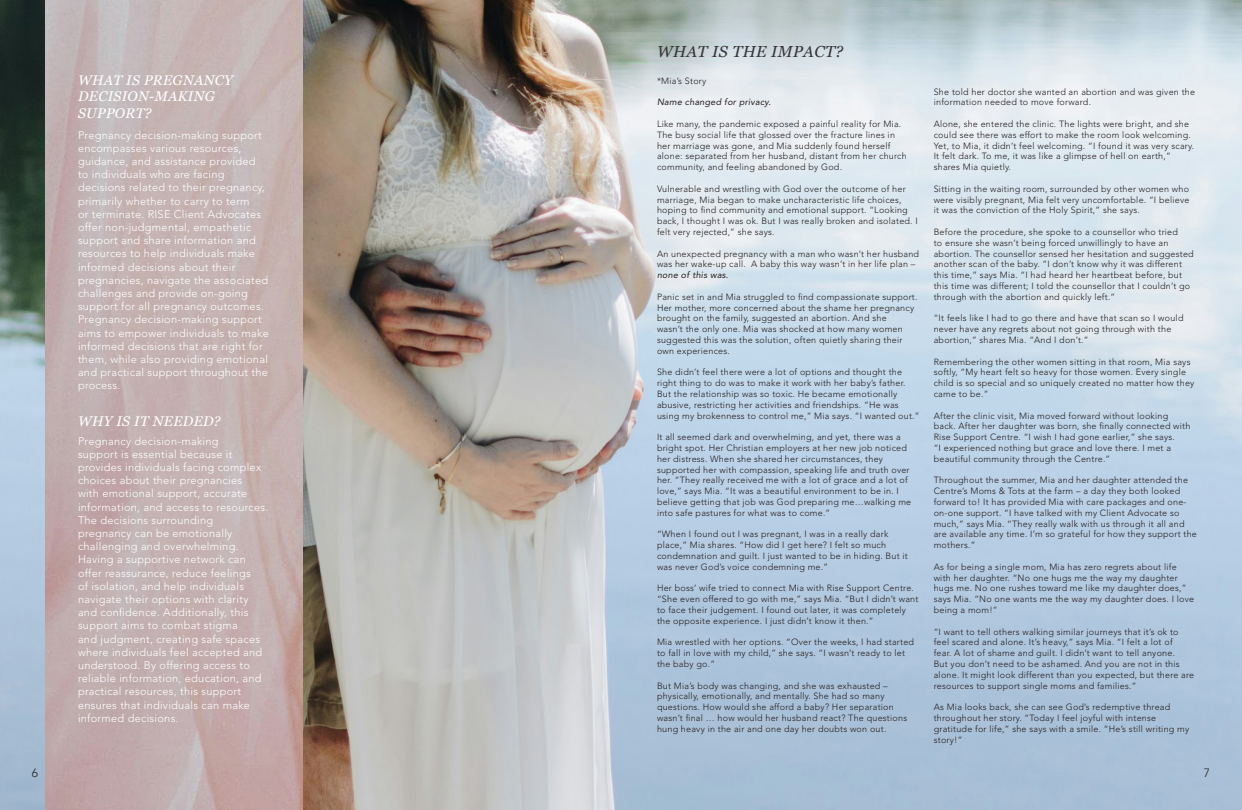
<style>
.page{position:relative;width:1242px;height:810px;background:#fff}
.page>*{position:absolute;margin:0;border:0;box-sizing:border-box;transform-origin:0 0}
.t1{font:italic 16px "Georgia";letter-spacing:.025em;color:#363539}
.t2{font:italic 14px/16.8px "Georgia";letter-spacing:.025em;color:#fff}
.t3{font:300 12px "Avenir LT Std";color:#231f20}
.t4{font:300 11px/13.2px "Avenir LT Std";letter-spacing:.025em;color:#fff}
.t5{font:300 9px/10.8px "Avenir LT Std";letter-spacing:.025em;color:#231f20}
.t6{font:italic 9px "Avenir LT Std";letter-spacing:.025em;color:#231f20}
</style>
<div class="page">
<img style="left:0;top:0;width:1242px;height:810px">
<img style="left:45px;top:0;width:258px;height:810px">
<h3 class="t3" style="left:32px;top:766px;width:8px">6</h3>
<h2 class="t2" style="left:78px;top:71px;width:156px">WHAT IS PREGNANCY<br>DECISION-MAKING<br>SUPPORT?</h2>
<p class="t4" style="left:78px;top:128px;width:192px">Pregnancy decision-making support encompasses various resources, guidance, and assistance provided<br>to individuals who are facing decisions related to their pregnancy, primarily whether to carry to term<br>or terminate. RISE Client Advocates offer non-judgmental, empathetic support and share information and resources to help individuals make informed decisions about their pregnancies, navigate the associated challenges and provide on-going support for all pregnancy outcomes.<br>Pregnancy decision-making support aims to empower individuals to make informed decisions that are right for them, while also providing emotional and practical support throughout the process.</p>
<h2 class="t2" style="left:78px;top:412px;width:144px">WHY IS IT NEEDED?</h2>
<p class="t4" style="left:78px;top:434px;width:192px">Pregnancy decision-making<br>support is essential because it provides individuals facing complex choices about their pregnancies<br>with emotional support, accurate information, and access to resources.<br>The decisions surrounding pregnancy can be emotionally challenging and overwhelming.<br>Having a supportive network can offer reassurance, reduce feelings<br>of isolation, and help individuals navigate their options with clarity and confidence. Additionally, this support aims to combat stigma<br>and judgment, creating safe spaces where individuals feel accepted and understood. By offering access to reliable information, education, and practical resources, this support ensures that individuals can make informed decisions.</p>
<h1 class="t1" style="left:657px;top:40px;width:188px">WHAT IS THE IMPACT?</h1>
<p class="t5" style="left:657px;top:75px;width:51px">*Mia’s Story</p>
<p class="t6" style="left:657px;top:97px;width:115px">Name changed for privacy.</p>
<p class="t5" style="left:657px;top:118px;width:251px">Like many, the pandemic exposed a painful reality for Mia.<br>The busy social life that glossed over the fracture lines in her marriage was gone, and Mia suddenly found herself alone: separated from her husband, distant from her church community, and feeling abandoned by God.</p>
<p class="t5" style="left:657px;top:183px;width:262px">Vulnerable and wrestling with God over the outcome of her marriage, Mia began to make uncharacteristic life choices, hoping to find community and emotional support. “Looking back, I thought I was ok. But I was really broken and isolated. I felt very rejected,” she says.</p>
<p class="t5" style="left:657px;top:248px;width:264px">An unexpected pregnancy with a man who wasn’t her husband was her wake-up call. A baby this way wasn’t in her life plan –</p>
<p class="t6" style="left:657px;top:270px;width:73px">none of this was.</p>
<p class="t5" style="left:657px;top:291px;width:262px">Panic set in and Mia struggled to find compassionate support.<br>Her mother, more concerned about the shame her pregnancy brought on the family, suggested an abortion. And she<br>wasn’t the only one. Mia was shocked at how many women suggested this was the solution, often quietly sharing their own experiences.</p>
<p class="t5" style="left:657px;top:367px;width:264px">She didn’t feel there were a lot of options and thought the right thing to do was to make it work with her baby’s father.<br>But the relationship was so toxic. He became emotionally abusive, restricting her activities and friendships. “He was using my brokenness to control me,” Mia says. “I wanted out.”</p>
<p class="t5" style="left:657px;top:432px;width:256px">It all seemed dark and overwhelming, and yet, there was a bright spot. Her Christian employers at her new job noticed her distress. When she shared her circumstances, they supported her with compassion, speaking life and truth over her. “They really received me with a lot of grace and a lot of love,” says Mia. “It was a beautiful environment to be in. I believe getting that job was God preparing me…walking me into safe pastures for what was to come.”</p>
<p class="t5" style="left:657px;top:529px;width:252px">“When I found out I was pregnant, I was in a really dark place,” Mia shares. “How did I get here? I felt so much condemnation and guilt. I just wanted to be in hiding. But it was never God’s voice condemning me.”</p>
<p class="t5" style="left:657px;top:583px;width:263px">Her boss’ wife tried to connect Mia with Rise Support Centre. “She even offered to go with me,” says Mia. “But I didn’t want to face their judgement. I found out later, it was completely the opposite experience. I just didn’t know it then.”</p>
<p class="t5" style="left:657px;top:637px;width:259px">Mia wrestled with her options. “Over the weeks, I had started to fall in love with my child,” she says. “I wasn’t ready to let the baby go.”</p>
<p class="t5" style="left:657px;top:680px;width:252px">But Mia’s body was changing, and she was exhausted – physically, emotionally, and mentally. She had so many questions. How would she afford a baby? Her separation wasn’t final … how would her husband react? The questions hung heavy in the air and one day her doubts won out.</p>
<p class="t5" style="left:934px;top:86px;width:263px">She told her doctor she wanted an abortion and was given the information needed to move forward.</p>
<p class="t5" style="left:934px;top:118px;width:262px">Alone, she entered the clinic. The lights were bright, and she could see there was effort to make the room look welcoming.<br>Yet, to Mia, it didn’t feel welcoming. “I found it was very scary.<br>It felt dark. To me, it was like a glimpse of hell on earth,” shares Mia quietly.</p>
<p class="t5" style="left:934px;top:183px;width:257px;text-align:justify">Sitting in the waiting room, surrounded by other women who were visibly pregnant, Mia felt very uncomfortable. “I believe it was the conviction of the Holy Spirit,” she says.</p>
<p class="t5" style="left:934px;top:226px;width:262px">Before the procedure, she spoke to a counsellor who tried<br>to ensure she wasn’t being forced unwillingly to have an abortion. The counsellor sensed her hesitation and suggested another scan of the baby. “I don’t know why it was different this time,” says Mia. “I had heard her heartbeat before, but this time was different; I told the counsellor that I couldn’t go through with the abortion and quickly left.”</p>
<p class="t5" style="left:934px;top:313px;width:251px">“It feels like I had to go there and have that scan so I would never have any regrets about not going through with the abortion,” shares Mia. “And I don’t.”</p>
<p class="t5" style="left:934px;top:356px;width:262px">Remembering the other women sitting in that room, Mia says softly, “My heart felt so heavy for those women. Every single child is so special and so uniquely created no matter how they came to be.”</p>
<p class="t5" style="left:934px;top:410px;width:258px">After the clinic visit, Mia moved forward without looking back. After her daughter was born, she finally connected with Rise Support Centre. “I wish I had gone earlier,” she says.<br>“I experienced nothing but grace and love there. I met a beautiful community through the Centre.”</p>
<p class="t5" style="left:934px;top:475px;width:265px">Throughout the summer, Mia and her daughter attended the Centre’s Moms &amp; Tots at the farm – a day they both looked forward to! It has provided Mia with care packages and one&shy;on-one support. “I have talked with my Client Advocate so much,” says Mia. “They really walk with us through it all and are available any time. I’m so grateful for how they support the mothers.”</p>
<p class="t5" style="left:934px;top:561px;width:262px">As for being a single mom, Mia has zero regrets about life with her daughter. “No one hugs me the way my daughter hugs me. No one rushes toward me like my daughter does,” says Mia. “No one wants me the way my daughter does. I love being a mom!”</p>
<p class="t5" style="left:934px;top:626px;width:262px">“I want to tell others walking similar journeys that it’s ok to feel scared and alone. It’s heavy,” says Mia. “I felt a lot of<br>fear. A lot of shame and guilt. I didn’t want to tell anyone.<br>But you don’t need to be ashamed. And you are not in this alone. It might look different than you expected, but there are resources to support single moms and families.”</p>
<p class="t5" style="left:934px;top:702px;width:257px">As Mia looks back, she can see God’s redemptive thread throughout her story. “Today I feel joyful with intense gratitude for life,” she says with a smile. “He’s still writing my story!”</p>
<h3 class="t3" style="left:1204px;top:766px;width:8px">7</h3>
</div>
